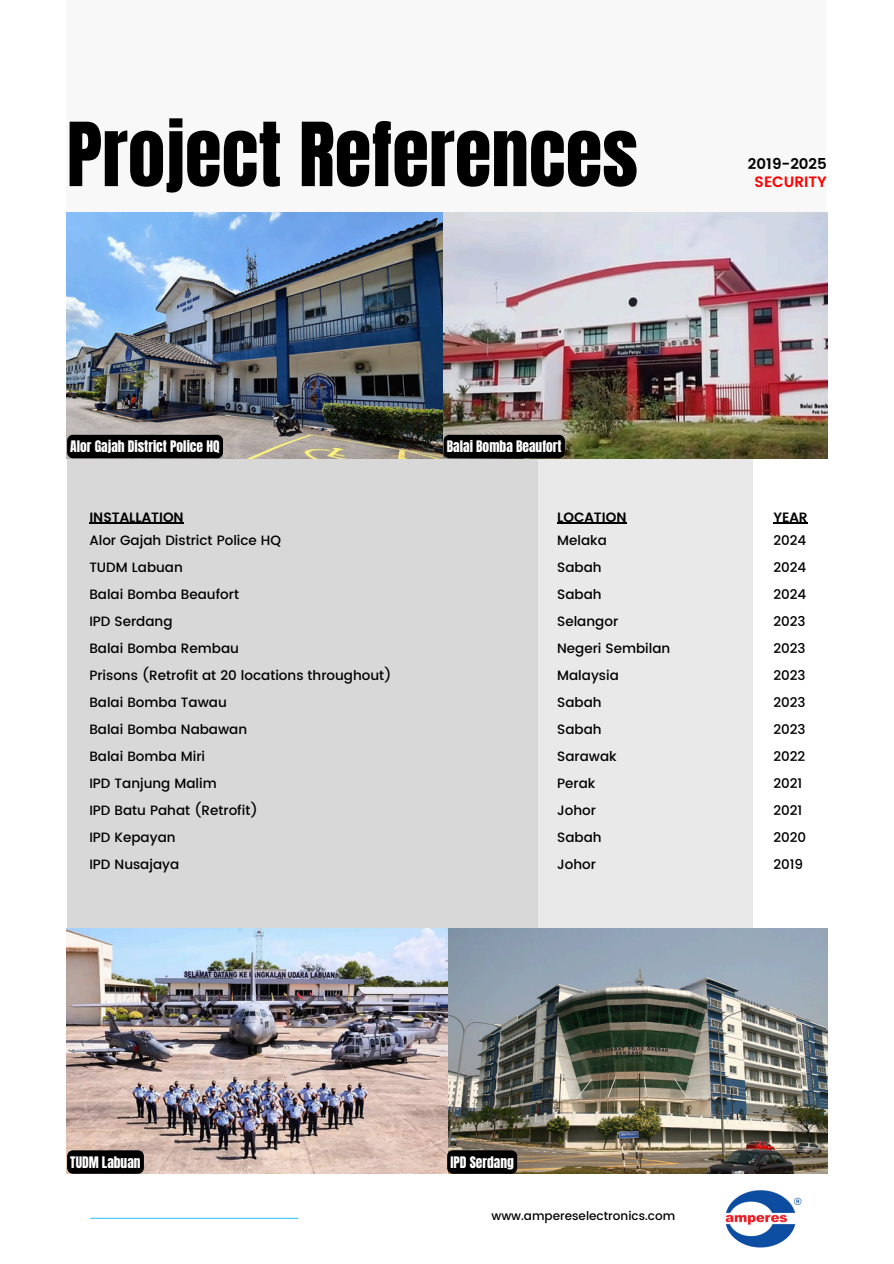
<style>
.page{position:relative;width:894px;height:1264px;background:#fff}
.page>*{position:absolute;margin:0;border:0;box-sizing:border-box;transform-origin:0 0}
.t1{font:75px "Anton";color:#000}
.t2{font:600 15px "Poppins";color:#000}
.t3{font:600 15px "Poppins";color:#f00}
.t4{font:500 13.5px/27px "Poppins";color:#000}
.t5{font:13.5px "Anton";color:#fff}
.t6{font:600 13.5px "Poppins";color:#000}
.t7{font:500 12px "Poppins";color:#000}
</style>
<div class="page">
<div style="left:67px;top:0;width:758px;height:426px;background:#f8f8f8"></div>
<div style="left:537px;top:419px;width:216px;height:534px;background:#e9e9e9"></div>
<div style="left:67px;top:426px;width:470px;height:544px;background:#d8d8d8"></div>
<hr style="left:90px;top:1217px;width:208px;height:1px;background:#42c2ff">
<img style="left:725px;top:1190px;width:77px;height:58px">
<img style="left:67px;top:213px;width:759px;height:245px">
<img style="left:67px;top:928px;width:760px;height:245px">
<div style="left:67px;top:1150px;width:77px;height:23px;background:#000;border-radius:6px"></div>
<div style="left:447px;top:1150px;width:70px;height:23px;background:#000;border-radius:6px"></div>
<hr style="left:89px;top:522px;width:95px;height:2px;background:#000">
<hr style="left:557px;top:522px;width:69px;height:2px;background:#000">
<hr style="left:773px;top:522px;width:34px;height:2px;background:#000">
<div style="left:67px;top:435px;width:156px;height:23px;background:#000;border-radius:6px"></div>
<div style="left:443px;top:435px;width:121px;height:23px;background:#000;border-radius:6px"></div>
<h4 class="t1" style="left:67px;top:101px;width:572px">Project References</h4>
<h2 class="t2" style="left:747px;top:155px;width:80px">2019-2025</h2>
<h4 class="t3" style="left:754px;top:173px;width:74px">SECURITY</h4>
<h3 class="t5" style="left:70px;top:437px;width:151px">Alor Gajah District Police HQ</h3>
<p class="t5" style="left:446px;top:437px;width:116px">Balai Bomba Beaufort</p>
<h2 class="t6" style="left:89px;top:509px;width:96px">INSTALLATION</h2>
<h3 class="t6" style="left:557px;top:509px;width:71px">LOCATION</h3>
<h1 class="t4" style="left:89px;top:527px;width:303px">Alor Gajah District Police HQ<br>TUDM Labuan<br>Balai Bomba Beaufort<br>IPD Serdang<br>Balai Bomba Rembau<br>Prisons (Retrofit at 20 locations throughout)<br>Balai Bomba Tawau<br>Balai Bomba Nabawan<br>Balai Bomba Miri<br>IPD Tanjung Malim<br>IPD Batu Pahat (Retrofit)<br>IPD Kepayan<br>IPD Nusajaya</h1>
<h3 class="t4" style="left:557px;top:527px;width:115px">Melaka<br>Sabah<br>Sabah<br>Selangor<br>Negeri Sembilan<br>Malaysia<br>Sabah<br>Sabah<br>Sarawak<br>Perak<br>Johor<br>Sabah<br>Johor</h3>
<h3 class="t6" style="left:773px;top:509px;width:36px">YEAR</h3>
<h2 class="t4" style="left:773px;top:527px;width:34px">2024<br>2024<br>2024<br>2023<br>2023<br>2023<br>2023<br>2023<br>2022<br>2021<br>2021<br>2020<br>2019</h2>
<h2 class="t5" style="left:70px;top:1152px;width:72px">TUDM Labuan</h2>
<p class="t5" style="left:450px;top:1152px;width:65px">IPD Serdang</p>
<p class="t7" style="left:491px;top:1209px;width:185px">www.ampereselectronics.com</p>
</div>
